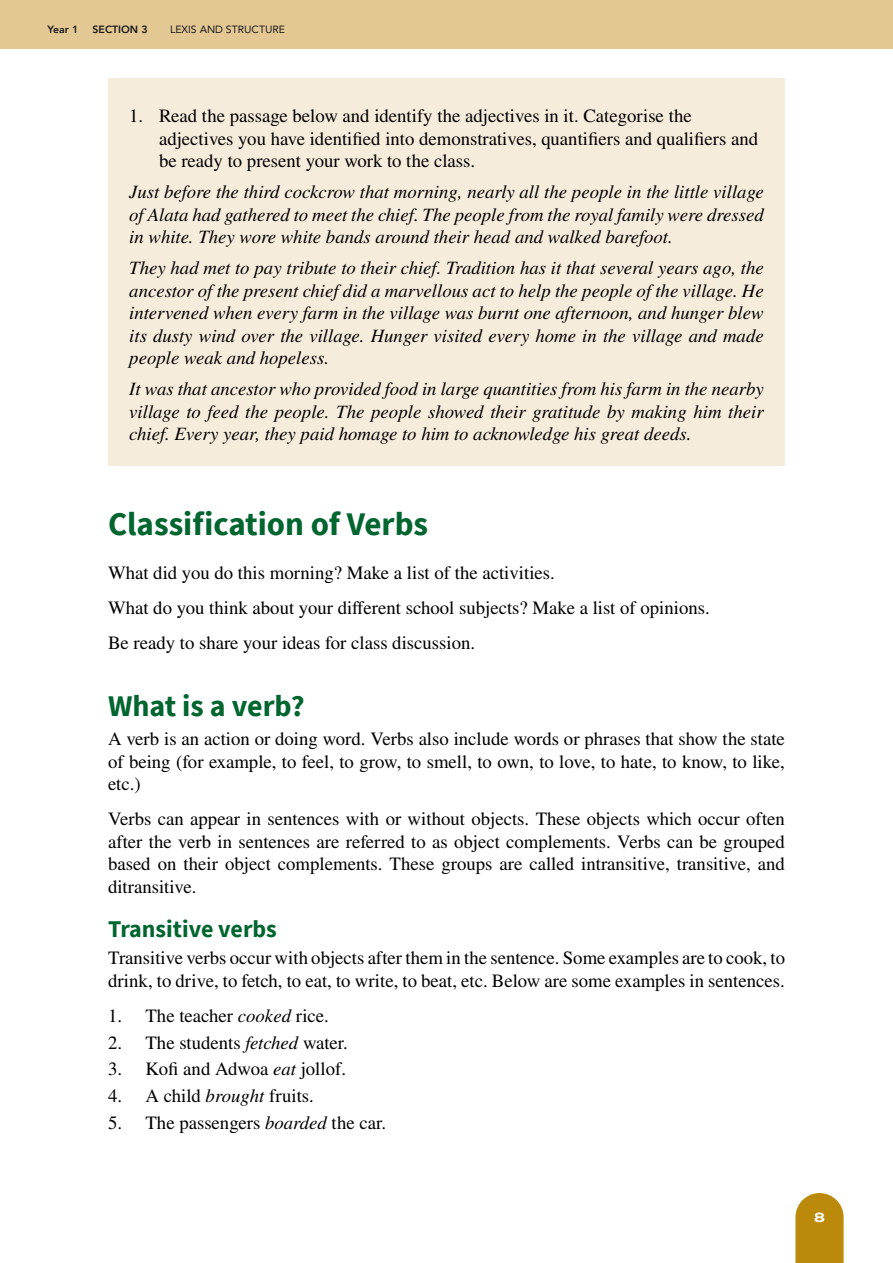
<style>
.page{position:relative;width:893px;height:1263px;background:#fff}
.page>*{position:absolute;margin:0;border:0;box-sizing:border-box;transform-origin:0 0}
.t1{font:700 33px "Source Sans Pro";color:#00652e}
.t2{font:700 30px "Source Sans Pro";color:#00652e}
.t3{font:700 24px "Source Sans Pro";color:#00652e}
.t4{font:18.75px/22.5px "STIX General";color:#000}
.t5{font:italic 18.75px/22.5px "STIX General";color:#000;text-align:justify}
.t6{font:800 13.5px "Archivo Expanded";color:#fff}
.t7{font:10.5px "Avenir";color:#1a1a1a}
.t8{font:800 10.5px "Avenir";color:#1a1a1a}
.s1{font-style:italic}
</style>
<div class="page">
<div style="left:0;top:0;width:893px;height:49px;background:#e3c894"></div>
<svg style="left:795px;top:1193px;width:49px;height:70px;background:#c19421"></svg>
<div style="left:108px;top:78px;width:677px;height:115px;background:#f6ecdc"></div>
<div style="left:108px;top:154px;width:677px;height:115px;background:#f6ecdc"></div>
<div style="left:108px;top:230px;width:677px;height:160px;background:#f6ecdc"></div>
<div style="left:108px;top:351px;width:677px;height:115px;background:#f6ecdc"></div>
<p class="t8" style="left:48px;top:21px;width:32px">Year 1</p>
<p class="t8" style="left:93px;top:21px;width:57px">SECTION 3</p>
<p class="t7" style="left:170px;top:21px;width:116px">LEXIS AND STRUCTURE</p>
<p class="t4" style="left:159px;top:105px;width:601px;text-indent:-30px">1. Read the passage below and identify the adjectives in it. Categorise the adjectives you have identified into demonstratives, quantifiers and qualifiers and be ready to present your work to the class.</p>
<p class="t5" style="left:129px;top:180px;width:636px">Just before the third cockcrow that morning, nearly all the people in the little village of Alata had gathered to meet the chief. The people from the royal family were dressed in white. They wore white bands around their head and walked barefoot.</p>
<p class="t5" style="left:129px;top:256px;width:636px">They had met to pay tribute to their chief. Tradition has it that several years ago, the ancestor of the present chief did a marvellous act to help the people of the village. He intervened when every farm in the village was burnt one afternoon, and hunger blew its dusty wind over the village. Hunger visited every home in the village and made people weak and hopeless.</p>
<p class="t5" style="left:129px;top:377px;width:636px">It was that ancestor who provided food in large quantities from his farm in the nearby village to feed the people. The people showed their gratitude by making him their chief. Every year, they paid homage to him to acknowledge his great deeds.</p>
<h1 class="t1" style="left:108px;top:502px;width:322px">Classification of Verbs</h1>
<p class="t4" style="left:108px;top:556px;width:603px;line-height:35.2px">What did you do this morning? Make a list of the activities.<br>What do you think about your different school subjects? Make a list of opinions.<br>Be ready to share your ideas for class discussion.</p>
<h2 class="t2" style="left:108px;top:686px;width:198px">What is a verb?</h2>
<p class="t4" style="left:108px;top:728px;width:678px;text-align:justify">A verb is an action or doing word. Verbs also include words or phrases that show the state of being (for example, to feel, to grow, to smell, to own, to love, to hate, to know, to like, etc.)</p>
<p class="t4" style="left:108px;top:809px;width:678px;text-align:justify">Verbs can appear in sentences with or without objects. These objects which occur often after the verb in sentences are referred to as object complements. Verbs can be grouped based on their object complements. These groups are called intransitive, transitive, and ditransitive.</p>
<p class="t3" style="left:108px;top:913px;width:170px">Transitive verbs</p>
<p class="t4" style="left:108px;top:947px;width:679px">Transitive verbs occur with objects after them in the sentence. Some examples are to cook, to drink, to drive, to fetch, to eat, to write, to beat, etc. Below are some examples in sentences.</p>
<p class="t4" style="left:108px;top:1005px;width:222px">1. The teacher <span class="s1">cooked</span> rice.</p>
<p class="t4" style="left:108px;top:1032px;width:241px">2. The students <span class="s1">fetched</span> water.</p>
<p class="t4" style="left:108px;top:1058px;width:240px">3. Kofi and Adwoa <span class="s1">eat</span> jollof.</p>
<p class="t4" style="left:108px;top:1085px;width:207px">4. A child <span class="s1">brought</span> fruits.</p>
<p class="t4" style="left:108px;top:1112px;width:280px">5. The passengers <span class="s1">boarded</span> the car.</p>
<p class="t6" style="left:814px;top:1207px;width:12px">8</p>
</div>
